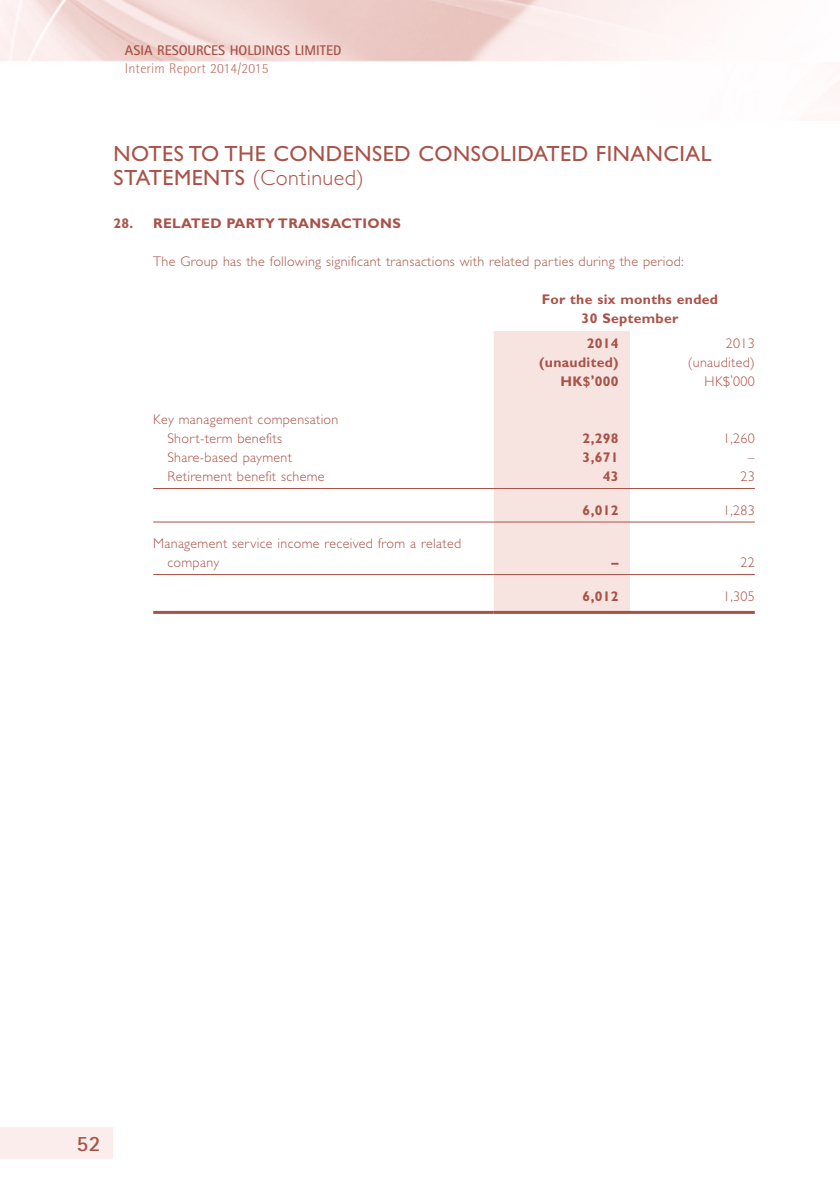
<style>
.page{position:relative;width:840px;height:1191px;background:#fff}
.page>*{position:absolute;margin:0;border:0;box-sizing:border-box;transform-origin:0 0}
.Heading_1{font:22px/24px "Gill Sans Std";letter-spacing:.025em;color:#a95247}
.t1{font:700 22px "Rotis Sans Serif Std";color:#a95247}
.Notes{font:300 14px/19px "Gill Sans Std";letter-spacing:.025em;color:#a95247}
.Notes-2{font:700 14px "Gill Sans Std";letter-spacing:.025em;color:#a95247}
.t2{font:700 14px "Rotis Sans Serif Std";color:#a95247}
.Notes_HD1{font:700 14px "Gill Sans Std";letter-spacing:.025em;color:#a95247}
.t3{font:300 14px "Rotis Semi Sans Std";letter-spacing:.015em;color:#be7368}
.s1{font-weight:300}
</style>
<div class="page">
<div style="left:0;top:1127px;width:112px;height:31px;background:#fbedeb"></div>
<div style="left:493px;top:331px;width:136px;height:280px;background:#f7e4e1"></div>
<hr style="left:153px;top:488px;width:340px;height:1px;background:#a95247">
<hr style="left:493px;top:488px;width:136px;height:1px;background:#a95247">
<hr style="left:629px;top:488px;width:125px;height:1px;background:#a95247">
<hr style="left:153px;top:521px;width:340px;height:1px;background:#a95247">
<hr style="left:493px;top:521px;width:136px;height:1px;background:#a95247">
<hr style="left:629px;top:521px;width:125px;height:1px;background:#a95247">
<hr style="left:153px;top:574px;width:340px;height:1px;background:#a95247">
<hr style="left:493px;top:574px;width:136px;height:1px;background:#a95247">
<hr style="left:629px;top:574px;width:125px;height:1px;background:#a95247">
<hr style="left:153px;top:611px;width:340px;height:3px;background:#a95247">
<hr style="left:493px;top:611px;width:136px;height:3px;background:#a95247">
<hr style="left:629px;top:611px;width:125px;height:3px;background:#a95247">
<p class="t2" style="left:125px;top:42px;width:218px">ASIA RESOURCES HOLDINGS LIMITED</p>
<p class="t3" style="left:125px;top:61px;width:145px">Interim Report 2014/2015</p>
<p class="Heading_1" style="left:113px;top:142px;width:599px">NOTES TO THE CONDENSED CONSOLIDATED FINANCIAL<br>STATEMENTS <span class="s1">(Continued)</span></p>
<p class="Notes_HD1" style="left:113px;top:215px;width:288px">28. RELATED PARTY TRANSACTIONS</p>
<p class="Notes" style="left:153px;top:252px;width:531px">The Group has the following significant transactions with related parties during the period:</p>
<p class="Notes-2" style="left:541px;top:291px;width:177px">For the six months ended</p>
<p class="Notes-2" style="left:581px;top:310px;width:98px">30 September</p>
<p class="Notes-2" style="left:586px;top:335px;width:33px">2014</p>
<p class="Notes" style="left:725px;top:334px;width:30px">2013</p>
<p class="Notes-2" style="left:539px;top:354px;width:81px">(unaudited)</p>
<p class="Notes" style="left:687px;top:353px;width:68px">(unaudited)</p>
<p class="Notes-2" style="left:560px;top:373px;width:60px">HK$’000</p>
<p class="Notes" style="left:704px;top:372px;width:52px">HK$’000</p>
<p class="Notes" style="left:153px;top:410px;width:186px">Key management compensation</p>
<p class="Notes" style="left:167px;top:429px;width:116px">Short-term benefits</p>
<p class="Notes-2" style="left:582px;top:430px;width:37px">2,298</p>
<p class="Notes" style="left:722px;top:429px;width:33px">1,260</p>
<p class="Notes" style="left:167px;top:448px;width:126px">Share-based payment</p>
<p class="Notes-2" style="left:582px;top:449px;width:37px">3,671</p>
<p class="Notes" style="left:747px;top:448px;width:8px">–</p>
<p class="Notes" style="left:167px;top:467px;width:159px">Retirement benefit scheme</p>
<p class="Notes-2" style="left:602px;top:468px;width:17px">43</p>
<p class="Notes" style="left:740px;top:467px;width:16px">23</p>
<p class="Notes-2" style="left:582px;top:502px;width:37px">6,012</p>
<p class="Notes" style="left:722px;top:501px;width:33px">1,283</p>
<p class="Notes" style="left:167px;top:534px;width:295px;text-indent:-14px">Management service income received from a related company</p>
<p class="Notes-2" style="left:611px;top:554px;width:8px">–</p>
<p class="Notes" style="left:740px;top:553px;width:16px">22</p>
<p class="Notes-2" style="left:582px;top:588px;width:37px">6,012</p>
<p class="Notes" style="left:722px;top:587px;width:33px">1,305</p>
<h1 class="t1" style="left:76px;top:1129px;width:26px">52</h1>
</div>
